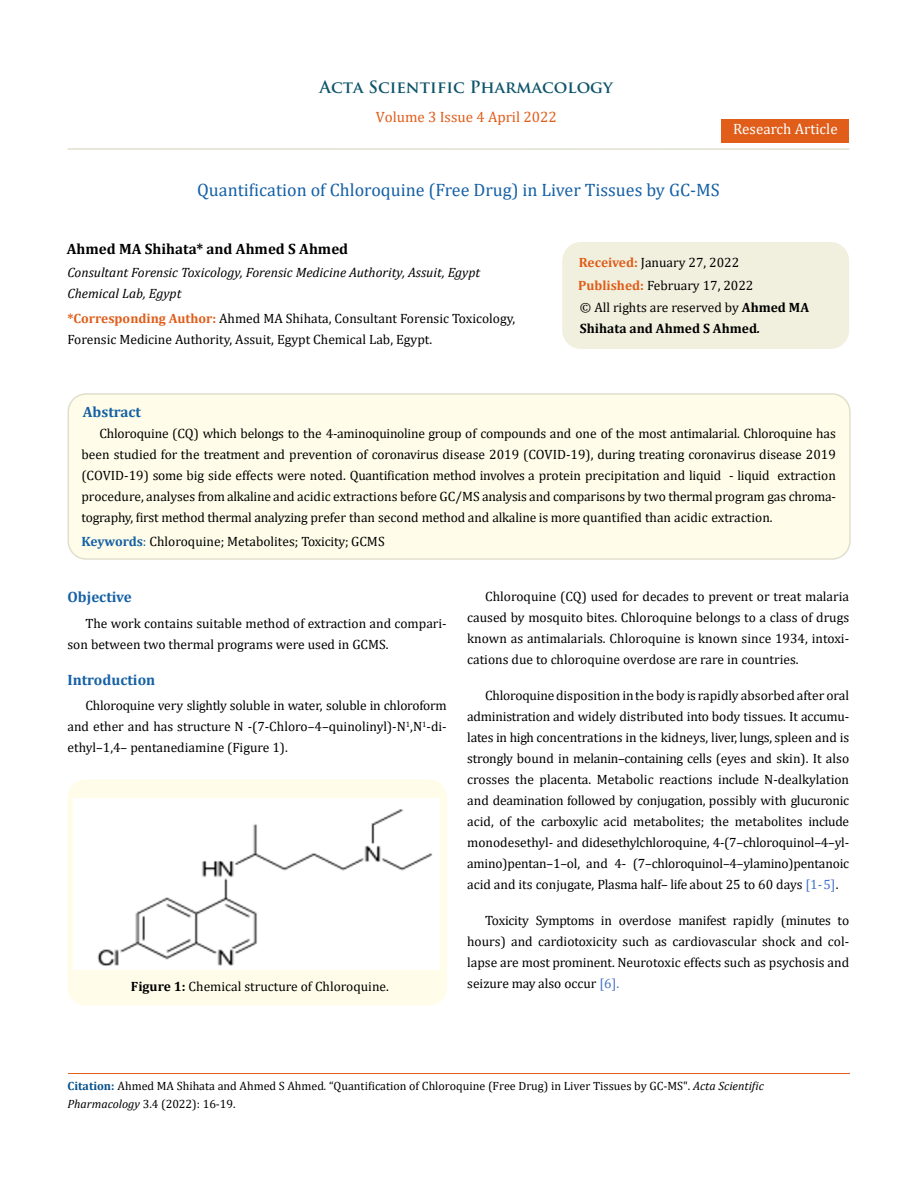
<style>
.page{position:relative;width:917px;height:1188px;background:#fff}
.page>*{position:absolute;margin:0;border:0;box-sizing:border-box;transform-origin:0 0}
.t1{font:18px "Cambria";color:#1560a6}
.t2{font:700 16.5px "Trajan Pro";color:#0e546a}
.t3{font:700 15px "Cambria";color:#000}
.t4{font:700 15px "Cambria";color:#1560a6}
.t5{font:15px "Cambria";color:#e05d1a}
.t6{font:15px "Cambria";color:#fff}
.t7{font:13.5px/21px "Cambria";color:#000;text-align:justify}
.t8{font:italic 13.5px/21px "Cambria";color:#000}
.t9{font:700 13.5px/21px "Cambria";color:#000}
.t10{font:12px/18px "Cambria";color:#000}
.s1{font-weight:700;color:#e05d1a}
.s2{font-weight:400}
.s3{font-style:italic}
.s4{font-weight:700;color:#1560a6}
.s5{color:#1560a6}
.s6{color:#4472c4}
.s7{font-weight:700}
.s8{font-weight:700;color:#035089}
</style>
<div class="page">
<div style="left:721px;top:119px;width:128px;height:23px;background:#e05d1a"></div>
<div style="left:563px;top:243px;width:285px;height:105px;background:#f1f0de;border-radius:18px"></div>
<div style="left:562px;top:242px;width:287px;height:107px;border:2px solid #f1f0de;border-radius:18px"></div>
<div style="left:68px;top:394px;width:781px;height:165px;background:#fffde9;border-radius:18px"></div>
<div style="left:67px;top:393px;width:783px;height:167px;border:2px solid #e0dfcd;border-radius:18px"></div>
<div style="left:67px;top:779px;width:380px;height:227px;background:#fffde9;border-radius:18px"></div>
<div style="left:73px;top:798px;width:367px;height:171px;background:#fff"></div>
<hr style="left:68px;top:1073px;width:781px;height:1px;background:#e05d1a">
<hr style="left:67px;top:148px;width:782px;height:2px;background:#e0dfcd">
<p class="t2" style="left:319px;top:77px;width:295px">Acta Scientific Pharmacology</p>
<p class="t5" style="left:375px;top:108px;width:183px">Volume 3 Issue 4 April 2022</p>
<p class="t6" style="left:733px;top:120px;width:106px">Research Article</p>
<h1 class="t1" style="left:197px;top:180px;width:524px">Quantification of Chloroquine (Free Drug) in Liver Tissues by GC-MS</h1>
<p class="t3" style="left:67px;top:239px;width:283px">Ahmed MA Shihata* and Ahmed S Ahmed</p>
<p class="t8" style="left:67px;top:261px;width:414px">Consultant Forensic Toxicology, Forensic Medicine Authority, Assuit, Egypt<br>Chemical Lab, Egypt</p>
<p class="t7" style="left:67px;top:307px;width:449px"><span class="s1">*Corresponding Author:</span> Ahmed MA Shihata, Consultant Forensic Toxicology,<br>Forensic Medicine Authority, Assuit, Egypt Chemical Lab, Egypt.</p>
<p class="t7" style="left:578px;top:251px;width:177px;line-height:23px"><span class="s1">Received:</span> January 27, 2022<br><span class="s1">Published:</span> February 17, 2022</p>
<p class="t9" style="left:580px;top:296px;width:231px"><span class="s2">© All rights are reserved by</span> Ahmed MA<br>Shihata and Ahmed S Ahmed<span class="s3">.</span></p>
<p class="t4" style="left:83px;top:402px;width:60px">Abstract</p>
<p class="t7" style="left:81px;top:423px;width:756px;text-indent:18px">Chloroquine (CQ) which belongs to the 4-aminoquinoline group of compounds and one of the most antimalarial. Chloroquine has been studied for the treatment and prevention of coronavirus disease 2019 (COVID-19), during treating coronavirus disease 2019 (COVID-19) some big side effects were noted. Quantification method involves a protein precipitation and liquid - liquid extraction procedure, analyses from alkaline and acidic extractions before GC/MS analysis and comparisons by two thermal program gas chroma&shy;tography, first method thermal analyzing prefer than second method and alkaline is more quantified than acidic extraction.</p>
<p class="t7" style="left:81px;top:531px;width:305px"><span class="s4">Keywords</span><span class="s5">:</span> Chloroquine; Metabolites; Toxicity; GCMS</p>
<p class="t4" style="left:67px;top:586px;width:66px">Objective</p>
<p class="t7" style="left:67px;top:612px;width:381px;text-indent:18px">The work contains suitable method of extraction and compari&shy;son between two thermal programs were used in GCMS.</p>
<p class="t4" style="left:67px;top:669px;width:89px">Introduction</p>
<p class="t7" style="left:67px;top:695px;width:381px;text-indent:18px">Chloroquine very slightly soluble in water, soluble in chloroform and ether and has structure N -(7-Chloro–4–quinolinyl)-N<sup>1</sup>,N<sup>1</sup>-di&shy;ethyl–1,4– pentanediamine (Figure 1).</p>
<p class="t7" style="left:467px;top:586px;width:383px;text-indent:18px">Chloroquine (CQ) used for decades to prevent or treat malaria caused by mosquito bites. Chloroquine belongs to a class of drugs known as antimalarials. Chloroquine is known since 1934, intoxi&shy;cations due to chloroquine overdose are rare in countries.</p>
<p class="t7" style="left:467px;top:685px;width:383px;text-indent:18px">Chloroquine disposition in the body is rapidly absorbed after oral administration and widely distributed into body tissues. It accumu&shy;lates in high concentrations in the kidneys, liver, lungs, spleen and is strongly bound in melanin–containing cells (eyes and skin). It also crosses the placenta. Metabolic reactions include N-dealkylation and deamination followed by conjugation, possibly with glucuronic acid, of the carboxylic acid metabolites; the metabolites include monodesethyl- and didesethylchloroquine, 4-(7–chloroquinol–4–yl&shy;amino)pentan–1–ol, and 4- (7–chloroquinol–4–ylamino)pentanoic acid and its conjugate, Plasma half– life about 25 to 60 days <span class="s6">[1- 5]</span>.</p>
<p class="t7" style="left:467px;top:910px;width:383px;text-indent:18px">Toxicity Symptoms in overdose manifest rapidly (minutes to hours) and cardiotoxicity such as cardiovascular shock and col&shy;lapse are most prominent. Neurotoxic effects such as psychosis and</p>
<p class="t7" style="left:131px;top:976px;width:259px"><span class="s7">Figure 1:</span> Chemical structure of Chloroquine.</p>
<p class="t7" style="left:467px;top:973px;width:153px">seizure may also occur <span class="s6">[6].</span></p>
<p class="t10" style="left:68px;top:1077px;width:697px"><span class="s8">Citation:</span> Ahmed MA Shihata and Ahmed S Ahmed<span class="s3">.</span> “Quantification of Chloroquine (Free Drug) in Liver Tissues by GC-MS". <span class="s3">Acta Scientific<br>Pharmacology</span> 3.4 (2022): 16-19.</p>
</div>
